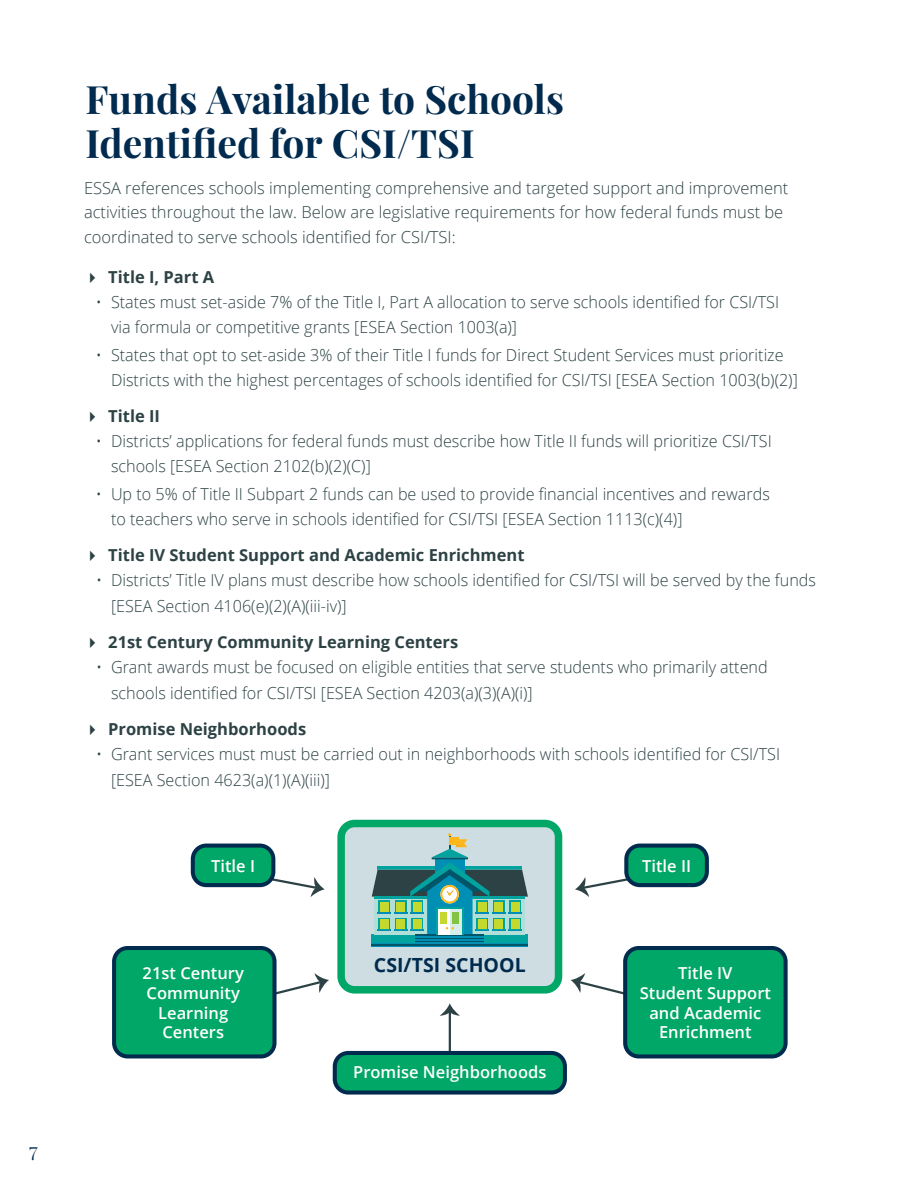
<style>
.page{position:relative;width:918px;height:1188px;background:#fff}
.page>*{position:absolute;margin:0;border:0;box-sizing:border-box;transform-origin:0 0}
.t1{font:700 39px/43.5px "Playfair Display";color:#002a4e}
.t2{font:700 19.5px "Open Sans";color:#002a4e}
.t3{font:18px "Playfair Display";color:#002a4e}
.t4{font:300 16.5px/24.9px "Open Sans";color:#2d4245}
.t5{font:700 16.5px "Open Sans";color:#2d4245}
.t6{font:600 16.5px/19.8px "Open Sans";color:#fff;text-align:center}
</style>
<div class="page">
<svg style="left:277px;top:973px;width:52px;height:22px"></svg>
<svg style="left:571px;top:973px;width:52px;height:22px"></svg>
<svg style="left:257px;top:874px;width:68px;height:23px"></svg>
<svg style="left:575px;top:877px;width:68px;height:20px"></svg>
<hr style="left:449px;top:1011px;width:2px;height:58px;background:#2d4245">
<svg style="left:440px;top:1003px;width:20px;height:13px"></svg>
<div style="left:341px;top:823px;width:218px;height:167px;background:#cddde1;border-radius:14px"></div>
<div style="left:337px;top:820px;width:225px;height:174px;border:8px solid #00a766;border-radius:14px"></div>
<div style="left:372px;top:934px;width:156px;height:11px;background:#00a39d"></div>
<hr style="left:372px;top:944px;width:156px;height:3px;background:#008fb4">
<hr style="left:372px;top:944px;width:156px;height:1px;background:#005568">
<hr style="left:416px;top:941px;width:68px;height:3px;background:#008fb4">
<hr style="left:416px;top:941px;width:68px;height:1px;background:#005568">
<hr style="left:416px;top:938px;width:68px;height:3px;background:#008fb4">
<hr style="left:416px;top:938px;width:68px;height:1px;background:#005568">
<hr style="left:416px;top:934px;width:68px;height:4px;background:#008fb4">
<hr style="left:416px;top:934px;width:68px;height:2px;background:#005568">
<svg style="left:372px;top:833px;width:156px;height:101px"></svg>
<div style="left:510px;top:918px;width:11px;height:11px;background:#c4d82e"></div>
<div style="left:626px;top:846px;width:81px;height:39px;background:#00a766;border-radius:14px"></div>
<div style="left:624px;top:844px;width:85px;height:43px;border:4px solid #002a4e;border-radius:14px"></div>
<div style="left:193px;top:846px;width:80px;height:39px;background:#00a766;border-radius:14px"></div>
<div style="left:191px;top:844px;width:84px;height:43px;border:4px solid #002a4e;border-radius:14px"></div>
<div style="left:625px;top:948px;width:161px;height:108px;background:#00a766;border-radius:14px"></div>
<div style="left:623px;top:946px;width:165px;height:112px;border:4px solid #002a4e;border-radius:14px"></div>
<div style="left:114px;top:948px;width:161px;height:108px;background:#00a766;border-radius:14px"></div>
<div style="left:112px;top:946px;width:165px;height:112px;border:4px solid #002a4e;border-radius:14px"></div>
<div style="left:335px;top:1053px;width:230px;height:40px;background:#00a766;border-radius:14px"></div>
<div style="left:333px;top:1051px;width:234px;height:44px;border:4px solid #002a4e;border-radius:14px"></div>
<p class="t3" style="left:29px;top:1142px;width:10px">7</p>
<h1 class="t1" style="left:86px;top:78px;width:480px">Funds Available to Schools<br>Identified for CSI/TSI</h1>
<p class="t4" style="left:84px;top:175px;width:706px;line-height:24.5px">ESSA references schools implementing comprehensive and targeted support and improvement activities throughout the law. Below are legislative requirements for how federal funds must be coordinated to serve schools identified for CSI/TSI:</p>
<p class="t5" style="left:84px;top:266px;width:132px">✔ Title I, Part A</p>
<p class="t4" style="left:111px;top:289px;width:670px;text-indent:-15px">• States must set-aside 7% of the Title I, Part A allocation to serve schools identified for CSI/TSI via formula or competitive grants [ESEA Section 1003(a)]</p>
<p class="t4" style="left:111px;top:342px;width:688px;text-indent:-15px">• States that opt to set-aside 3% of their Title I funds for Direct Student Services must prioritize<br>Districts with the highest percentages of schools identified for CSI/TSI [ESEA Section 1003(b)(2)]</p>
<p class="t5" style="left:84px;top:405px;width:77px">✔ Title II</p>
<p class="t4" style="left:111px;top:428px;width:662px;text-indent:-15px">• Districts’ applications for federal funds must describe how Title II funds will prioritize CSI/TSI schools [ESEA Section 2102(b)(2)(C)]</p>
<p class="t4" style="left:111px;top:481px;width:660px;text-indent:-15px">• Up to 5% of Title II Subpart 2 funds can be used to provide financial incentives and rewards to teachers who serve in schools identified for CSI/TSI [ESEA Section 1113(c)(4)]</p>
<p class="t5" style="left:84px;top:543px;width:442px">✔ Title IV Student Support and Academic Enrichment</p>
<p class="t4" style="left:111px;top:567px;width:707px;line-height:25.5px;text-indent:-15px">• Districts’ Title IV plans must describe how schools identified for CSI/TSI will be served by the funds [ESEA Section 4106(e)(2)(A)(iii-iv)]</p>
<p class="t5" style="left:84px;top:630px;width:376px">✔ 21st Century Community Learning Centers</p>
<p class="t4" style="left:111px;top:654px;width:658px;line-height:25.5px;text-indent:-15px">• Grant awards must be focused on eligible entities that serve students who primarily attend schools identified for CSI/TSI [ESEA Section 4203(a)(3)(A)(i)]</p>
<p class="t5" style="left:84px;top:717px;width:224px">✔ Promise Neighborhoods</p>
<p class="t4" style="left:111px;top:741px;width:671px;line-height:25.5px;text-indent:-15px">• Grant services must must be carried out in neighborhoods with schools identified for CSI/TSI [ESEA Section 4623(a)(1)(A)(iii)]</p>
<p class="t6" style="left:211px;top:856px;width:46px">Title I</p>
<p class="t6" style="left:642px;top:856px;width:51px">Title II</p>
<p class="t2" style="left:374px;top:951px;width:153px">CSI/TSI SCHOOL</p>
<p class="t6" style="left:143px;top:963px;width:103px">21st Century<br>Community<br>Learning<br>Centers</p>
<p class="t6" style="left:640px;top:963px;width:133px">Title IV<br>Student Support and Academic<br>Enrichment</p>
<p class="t6" style="left:353px;top:1062px;width:195px">Promise Neighborhoods</p>
</div>
